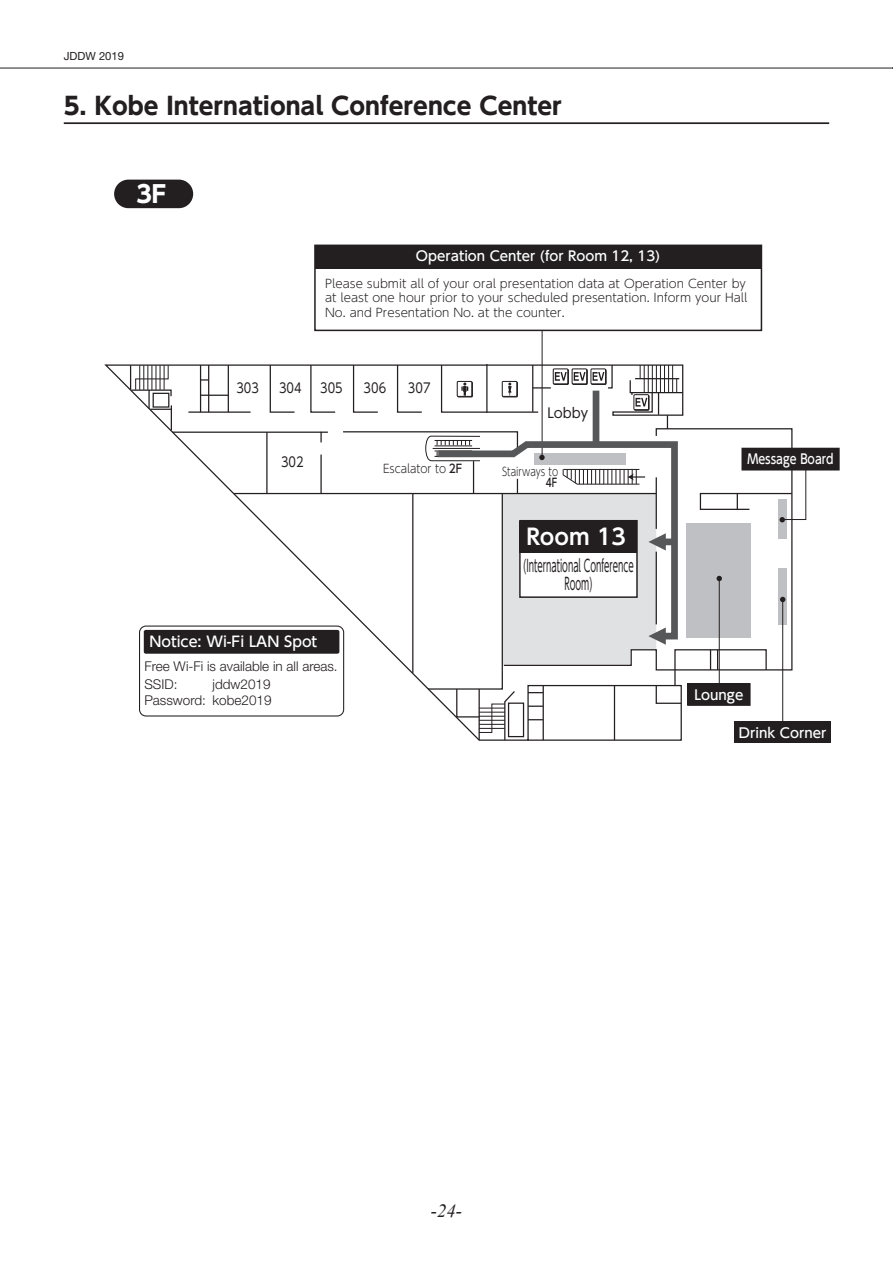
<style>
.page{position:relative;width:893px;height:1263px;background:#fff}
.page>*{position:absolute;margin:0;border:0;box-sizing:border-box;transform-origin:0 0}
.t1{font:700 24px "UD Shin Go Pro";color:#231f20}
.t2{font:700 23.55px "UD Shin Go Pro";color:#fff}
.t3{font:700 21.9px "UD Shin Go Pro De";color:#fff}
.t4{font:italic 18.75px "Times New Roman";color:#231f20}
.t5{font:16.8px/18.1px "UD Shin Go Pro";color:#231f20;text-align:center;scale:.51 1}
.t6{font:500 14.4px "UD Shin Go Pro";color:#fff}
.t7{font:300 13.5px/16.5px "Helvetica Neue LT";color:#231f20;text-align:right}
.t8{font:500 13.5px "UD Shin Go Pro";color:#fff}
.t9{font:13.5px "UD Shin Go Pro";color:#231f20;scale:.85 1}
.t10{font:500 13.5px "UD Shin Go Pro";color:#fff;scale:.83 1}
.t11{font:13.5px "UD Shin Go Pro";color:#231f20}
.t12{font:300 11.7px/14.1px "UD Shin Go Pro";color:#231f20;text-align:justify}
.t13{font:300 11.7px "UD Shin Go Pro";color:#231f20;scale:.9 1}
.t14{font:300 11.7px/11.7px "UD Shin Go Pro";color:#231f20;text-align:right;scale:.78 1}
.t15{font:11.25px "Helvetica Neue LT Std";color:#231f20}
.s1{font-weight:500}
</style>
<div class="page">
<hr style="left:0;top:68px;width:893px;height:1px;background:#231f20">
<hr style="left:64px;top:122px;width:765px;height:2px;background:#231f20">
<svg style="left:684px;top:428px;width:109px;height:20px"></svg>
<svg style="left:104px;top:364px;width:580px;height:353px"></svg>
<hr style="left:172px;top:432px;width:156px;height:1px;background:#231f20">
<svg style="left:320px;top:432px;width:2px;height:10px"></svg>
<hr style="left:320px;top:455px;width:2px;height:38px;background:#231f20">
<hr style="left:266px;top:432px;width:2px;height:61px;background:#231f20">
<hr style="left:188px;top:411px;width:63px;height:2px;background:#231f20">
<svg style="left:269px;top:364px;width:27px;height:49px"></svg>
<hr style="left:228px;top:365px;width:1px;height:47px;background:#231f20">
<hr style="left:208px;top:365px;width:1px;height:47px;background:#231f20">
<hr style="left:200px;top:365px;width:1px;height:47px;background:#231f20">
<svg style="left:310px;top:364px;width:26px;height:49px"></svg>
<svg style="left:352px;top:364px;width:27px;height:49px"></svg>
<svg style="left:396px;top:364px;width:27px;height:49px"></svg>
<svg style="left:201px;top:395px;width:27px;height:1px"></svg>
<svg style="left:201px;top:379px;width:7px;height:2px"></svg>
<svg style="left:130px;top:364px;width:42px;height:66px"></svg>
<svg style="left:342px;top:431px;width:177px;height:31px"></svg>
<div style="left:742px;top:448px;width:97px;height:22px;background:#231f20"></div>
<div style="left:741px;top:448px;width:99px;height:22px;border:1px solid #231f20"></div>
<hr style="left:542px;top:325px;width:1px;height:132px;background:#231f20">
<svg style="left:431px;top:438px;width:250px;height:30px"></svg>
<div style="left:593px;top:391px;width:6px;height:53px;background:#565759"></div>
<div style="left:114px;top:180px;width:79px;height:28px;background:#231f20;border-radius:14px"></div>
<svg style="left:629px;top:365px;width:55px;height:64px"></svg>
<svg style="left:553px;top:369px;width:16px;height:16px"></svg>
<div style="left:553px;top:369px;width:15px;height:15px;border:1px solid #231f20"></div>
<svg style="left:440px;top:364px;width:127px;height:49px"></svg>
<div style="left:572px;top:369px;width:15px;height:16px;background:#231f20;border:1px solid #231f20"></div>
<div style="left:572px;top:369px;width:15px;height:15px;background:#fff"></div>
<div style="left:572px;top:369px;width:15px;height:15px;border:1px solid #231f20"></div>
<svg style="left:574px;top:372px;width:12px;height:9px"></svg>
<div style="left:591px;top:369px;width:15px;height:15px;border:1px solid #231f20"></div>
<svg style="left:593px;top:364px;width:20px;height:25px"></svg>
<svg style="left:427px;top:468px;width:380px;height:273px"></svg>
<svg style="left:539px;top:455px;width:6px;height:5px"></svg>
<div style="left:314px;top:245px;width:448px;height:86px;border:2px solid #231f20"></div>
<div style="left:315px;top:246px;width:446px;height:22px;background:#231f20"></div>
<div style="left:144px;top:630px;width:195px;height:24px;background:#231f20;border-radius:2px"></div>
<div style="left:139px;top:625px;width:205px;height:91px;border:1px solid #231f20;border-radius:6px"></div>
<div style="left:734px;top:722px;width:97px;height:21px;background:#231f20"></div>
<p class="t15" style="left:64px;top:50px;width:62px">JDDW 2019</p>
<p class="t1" style="left:64px;top:86px;width:500px">5. Kobe International Conference Center</p>
<p class="t2" style="left:136px;top:175px;width:32px">3F</p>
<p class="t8" style="left:416px;top:245px;width:246px">Operation Center (for Room 12, 13)</p>
<p class="t12" style="left:325px;top:276px;width:424px">Please submit all of your oral presentation data at Operation Center by at least one hour prior to your scheduled presentation. Inform your Hall No. and Presentation No. at the counter.</p>
<p class="t9" style="left:236px;top:377px;width:28px">303</p>
<p class="t9" style="left:279px;top:377px;width:28px">304</p>
<p class="t9" style="left:281px;top:451px;width:28px">302</p>
<p class="t9" style="left:320px;top:377px;width:28px">305</p>
<p class="t9" style="left:364px;top:377px;width:28px">306</p>
<p class="t9" style="left:408px;top:377px;width:28px">307</p>
<p class="t11" style="left:547px;top:402px;width:42px">Lobby</p>
<p class="t13" style="left:383px;top:459px;width:89px">Escalator to <span class="s1">2F</span></p>
<p class="t14" style="left:502px;top:465px;width:73px">Stairways to<br><span class="s1">4F</span></p>
<p class="t3" style="left:526px;top:518px;width:101px">Room 13</p>
<p class="t5" style="left:523px;top:556px;width:219px">(International Conference<br>Room)</p>
<p class="t10" style="left:747px;top:448px;width:105px">Message Board</p>
<p class="t6" style="left:149px;top:630px;width:169px">Notice: Wi-Fi LAN Spot</p>
<p class="t7" style="left:144px;top:675px;width:35px">SSID:</p>
<p class="t7" style="left:144px;top:658px;width:195px">Free Wi-Fi is available in all areas.</p>
<p class="t7" style="left:144px;top:675px;width:129px">jddw2019<br>Password: kobe2019</p>
<h3 class="t4" style="left:431px;top:1197px;width:33px">-24-</h3>
<p class="t8" style="left:694px;top:683px;width:50px">Lounge</p>
<p class="t8" style="left:739px;top:721px;width:89px">Drink Corner</p>
</div>
